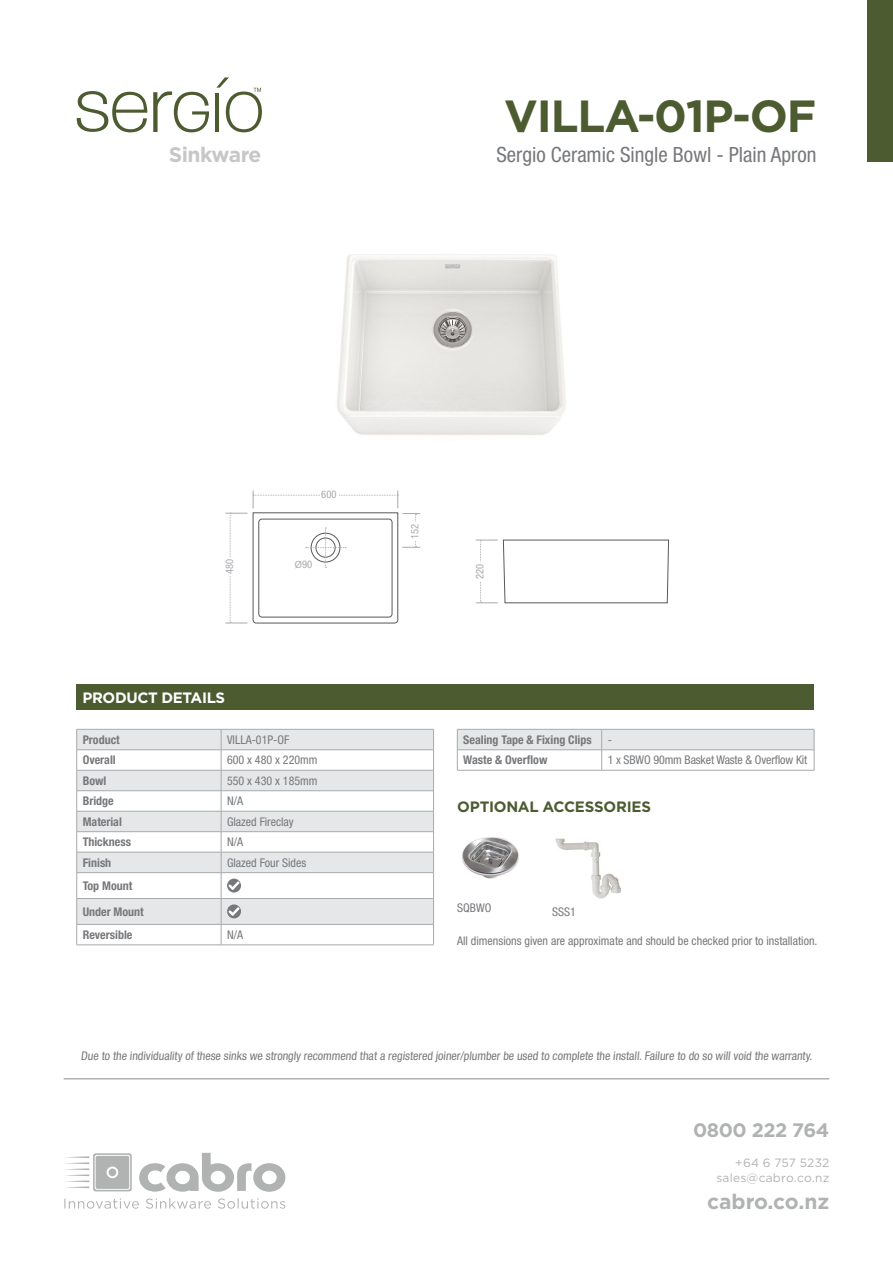
<style>
.page{position:relative;width:893px;height:1263px;background:#fff}
.page>*{position:absolute;margin:0;border:0;box-sizing:border-box;transform-origin:0 0}
.t1{font:700 45px "Gotham";letter-spacing:-.025em;color:#4d5b31}
.t2{font:condensed 21px "Helvetica Neue LT Std";color:#76787b}
.t3{font:700 21px "Gotham";color:#b1b3b3}
.t4{font:700 21px "Gotham";letter-spacing:-.025em;color:#c6c7c6}
.t5{font:700 19.5px "Gotham";letter-spacing:-.02em;color:#b1b3b3}
.t6{font:700 15px "Gotham";letter-spacing:-.015em;color:#4d5b31}
.t7{font:700 15px "Gotham";letter-spacing:-.025em;color:#fff}
.t8{font:condensed 12px "Helvetica Neue LT Std";color:#76787b}
.t9{font:700 condensed 12px/25.8px "Helvetica Neue LT Std";color:#76787b}
.t10{font:12px/15px "Gotham";letter-spacing:.015em;color:#b1b3b3;text-align:right}
.t11{font:condensed 10.5px "Helvetica Neue LT Std";color:#a7a9ac}
.s1{font-family:"Myriad Pro";font-stretch:normal}
</style>
<div class="page">
<div style="left:77px;top:685px;width:737px;height:25px;background:#4d5b31"></div>
<div style="left:867px;top:0;width:26px;height:162px;background:#4d5b31"></div>
<hr style="left:215px;top:93px;width:4px;height:38px;background:#4d5b31">
<svg style="left:77px;top:91px;width:70px;height:41px"></svg>
<svg style="left:153px;top:91px;width:56px;height:41px"></svg>
<svg style="left:216px;top:77px;width:46px;height:55px"></svg>
<hr style="left:64px;top:1078px;width:765px;height:1px;background:#b1b3b3">
<svg style="left:139px;top:1153px;width:146px;height:39px"></svg>
<svg style="left:65px;top:1153px;width:67px;height:38px"></svg>
<svg style="left:64px;top:1198px;width:221px;height:11px"></svg>
<svg style="left:77px;top:730px;width:356px;height:194px;fill:#e6e7e8"></svg>
<hr style="left:77px;top:729px;width:144px;height:1px;background:#a7a9ac">
<hr style="left:77px;top:749px;width:144px;height:1px;background:#a7a9ac">
<hr style="left:77px;top:770px;width:144px;height:1px;background:#a7a9ac">
<hr style="left:221px;top:729px;width:213px;height:1px;background:#a7a9ac">
<hr style="left:221px;top:749px;width:213px;height:1px;background:#a7a9ac">
<hr style="left:221px;top:770px;width:213px;height:1px;background:#a7a9ac">
<hr style="left:77px;top:790px;width:144px;height:1px;background:#a7a9ac">
<hr style="left:221px;top:790px;width:213px;height:1px;background:#a7a9ac">
<hr style="left:77px;top:811px;width:144px;height:1px;background:#a7a9ac">
<hr style="left:221px;top:811px;width:213px;height:1px;background:#a7a9ac">
<hr style="left:77px;top:831px;width:144px;height:1px;background:#a7a9ac">
<hr style="left:221px;top:831px;width:213px;height:1px;background:#a7a9ac">
<hr style="left:77px;top:852px;width:144px;height:1px;background:#a7a9ac">
<hr style="left:221px;top:852px;width:213px;height:1px;background:#a7a9ac">
<svg style="left:76px;top:729px;width:1px;height:216px"></svg>
<hr style="left:77px;top:872px;width:144px;height:1px;background:#a7a9ac">
<hr style="left:77px;top:898px;width:144px;height:1px;background:#a7a9ac">
<hr style="left:77px;top:924px;width:144px;height:1px;background:#a7a9ac">
<hr style="left:221px;top:872px;width:213px;height:1px;background:#a7a9ac">
<hr style="left:221px;top:898px;width:213px;height:1px;background:#a7a9ac">
<hr style="left:221px;top:924px;width:213px;height:1px;background:#a7a9ac">
<svg style="left:433px;top:729px;width:1px;height:215px"></svg>
<hr style="left:77px;top:944px;width:144px;height:1px;background:#a7a9ac">
<hr style="left:221px;top:944px;width:213px;height:1px;background:#a7a9ac">
<svg style="left:221px;top:729px;width:21px;height:216px"></svg>
<svg style="left:457px;top:729px;width:358px;height:41px"></svg>
<hr style="left:457px;top:770px;width:145px;height:1px;background:#a7a9ac">
<hr style="left:602px;top:770px;width:212px;height:1px;background:#a7a9ac">
<img style="left:555px;top:838px;width:66px;height:61px">
<img style="left:462px;top:837px;width:57px;height:42px">
<svg style="left:476px;top:539px;width:193px;height:65px"></svg>
<svg style="left:225px;top:490px;width:195px;height:134px"></svg>
<img style="left:337px;top:254px;width:229px;height:181px">
<h2 class="t4" style="left:169px;top:142px;width:94px">Sinkware</h2>
<h1 class="t1" style="left:504px;top:90px;width:314px">VILLA-01P-OF</h1>
<h2 class="t2" style="left:496px;top:142px;width:321px">Sergio Ceramic Single Bowl - Plain Apron</h2>
<p class="t11" style="left:223px;top:574px;width:17px;rotate:-90deg">480</p>
<p class="t7" style="left:83px;top:689px;width:144px">PRODUCT DETAILS</p>
<p class="t11" style="left:321px;top:488px;width:17px">600</p>
<p class="t11" style="left:295px;top:559px;width:19px"><span class="s1">Ø</span>90</p>
<p class="t9" style="left:83px;top:726px;width:39px">Product</p>
<p class="t8" style="left:227px;top:733px;width:64px">VILLA-01P-OF</p>
<p class="t9" style="left:83px;top:747px;width:35px">Overall</p>
<p class="t8" style="left:227px;top:753px;width:92px">600 x 480 x 220mm</p>
<p class="t9" style="left:83px;top:767px;width:25px">Bowl</p>
<p class="t8" style="left:227px;top:774px;width:92px">550 x 430 x 185mm</p>
<p class="t9" style="left:83px;top:788px;width:33px">Bridge</p>
<p class="t8" style="left:227px;top:794px;width:18px">N/A</p>
<p class="t9" style="left:83px;top:808px;width:41px">Material</p>
<p class="t8" style="left:227px;top:814px;width:68px">Glazed Fireclay</p>
<p class="t9" style="left:83px;top:829px;width:50px">Thickness</p>
<p class="t8" style="left:227px;top:835px;width:18px">N/A</p>
<p class="t9" style="left:83px;top:849px;width:30px">Finish</p>
<p class="t8" style="left:227px;top:855px;width:81px">Glazed Four Sides</p>
<p class="t9" style="left:83px;top:872px;width:63px">Top Mount<br>Under Mount</p>
<p class="t9" style="left:83px;top:921px;width:51px">Reversible</p>
<p class="t8" style="left:227px;top:928px;width:18px">N/A</p>
<p class="t11" style="left:409px;top:539px;width:17px;rotate:-90deg">152</p>
<p class="t11" style="left:474px;top:579px;width:17px;rotate:-90deg">220</p>
<p class="t9" style="left:463px;top:726px;width:130px">Sealing Tape &amp; Fixing Clips</p>
<p class="t8" style="left:608px;top:733px;width:6px">-</p>
<p class="t9" style="left:463px;top:747px;width:86px">Waste &amp; Overflow</p>
<p class="t8" style="left:608px;top:753px;width:201px">1 x SBWO 90mm Basket Waste &amp; Overflow Kit</p>
<p class="t6" style="left:457px;top:798px;width:196px">OPTIONAL ACCESSORIES</p>
<p class="t8" style="left:457px;top:900px;width:36px">SQBWO</p>
<p class="t8" style="left:552px;top:905px;width:25px">SSS1</p>
<p class="t8" style="left:457px;top:934px;width:362px">All dimensions given are approximate and should be checked prior to installation.</p>
<p class="t8" style="left:81px;top:1048px;width:734px">Due to the individuality of these sinks we strongly recommend that a registered joiner/plumber be used to complete the install. Failure to do so will void the warranty.</p>
<h3 class="t5" style="left:693px;top:1118px;width:138px">0800 222 764</h3>
<p class="t10" style="left:716px;top:1155px;width:114px">+64 6 757 5232 sales@cabro.co.nz</p>
<h2 class="t3" style="left:707px;top:1189px;width:124px">cabro.co.nz</h2>
</div>
